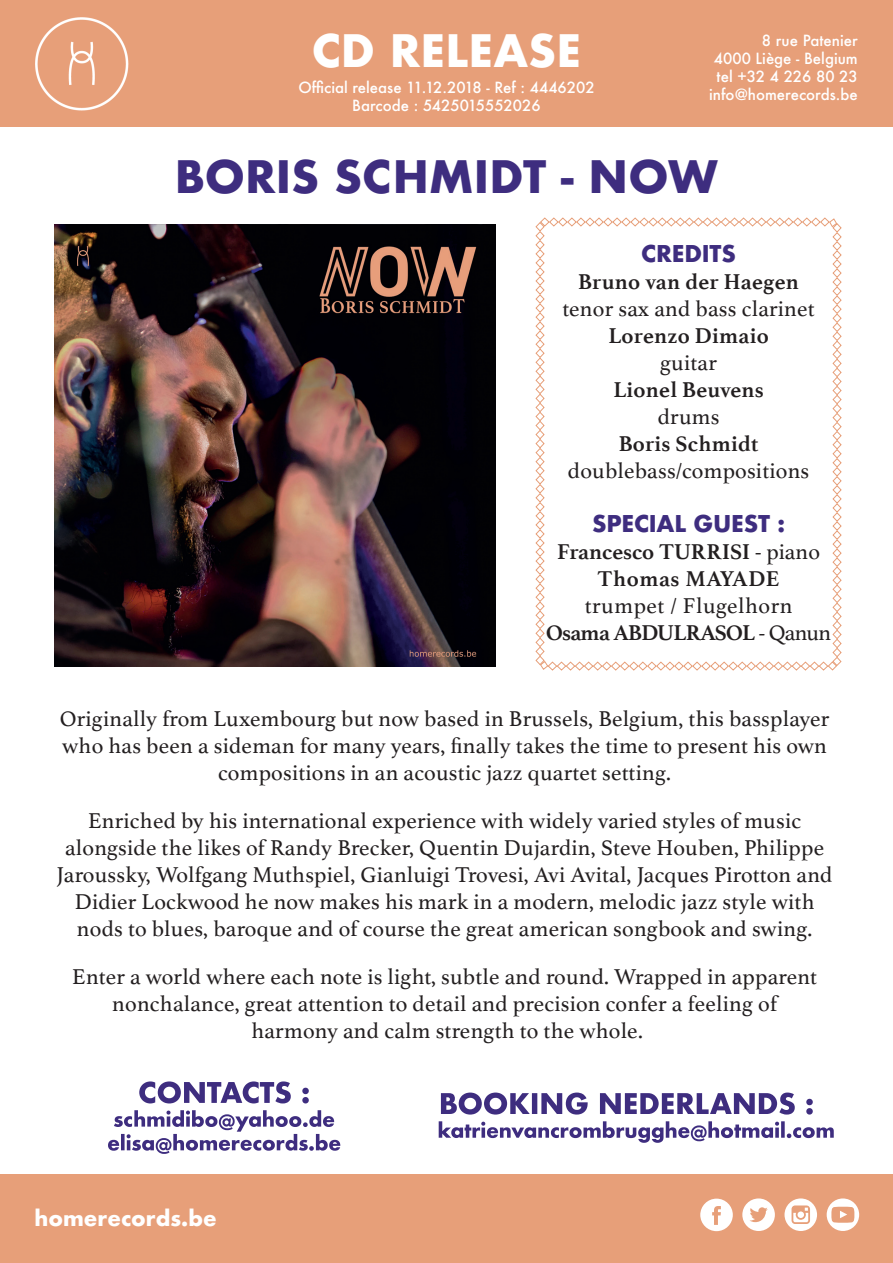
<style>
.page{position:relative;width:893px;height:1263px;background:#fff}
.page>*{position:absolute;margin:0;border:0;box-sizing:border-box;transform-origin:0 0}
.t1{font:700 43.5px "Futura";color:#3e2d7f}
.t2{font:700 43.5px "Futura";color:#fff}
.t3{font:22.5px/27px "Athelas";letter-spacing:.01em;color:#231f20;text-align:center}
.t4{font:700 22.5px/27px "Athelas";letter-spacing:.01em;color:#231f20;text-align:center}
.t5{font:700 22.5px "Futura";letter-spacing:-.01em;color:#3e2d7f}
.t6{font:700 21px "Futura";color:#fff}
.t7{font:500 15px/18px "Futura";color:#fff;text-align:right}
.s1{font-weight:400}
.s2{font-weight:700}
</style>
<div class="page">
<img style="left:54px;top:225px;width:441px;height:441px">
<div style="left:0;top:1175px;width:893px;height:88px;background:#e79f79"></div>
<div style="left:0;top:0;width:893px;height:126px;background:#e79f79"></div>
<img style="left:35px;top:17px;width:94px;height:94px">
<svg style="left:827px;top:1198px;width:32px;height:33px"></svg>
<svg style="left:784px;top:1198px;width:33px;height:33px"></svg>
<svg style="left:742px;top:1198px;width:33px;height:33px"></svg>
<svg style="left:700px;top:1198px;width:33px;height:33px"></svg>
<svg style="left:535px;top:217px;width:307px;height:454px"></svg>
<svg style="left:108px;top:1110px;width:232px;height:44px"></svg>
<svg style="left:139px;top:1081px;width:170px;height:22px"></svg>
<svg style="left:439px;top:1121px;width:395px;height:22px"></svg>
<svg style="left:441px;top:1092px;width:372px;height:22px"></svg>
<h1 class="t2" style="left:312px;top:19px;width:271px">CD RELEASE</h1>
<p class="t7" style="left:709px;top:32px;width:150px">8 rue Patenier<br>4000 Liège - Belgium tel +32 4 226 80 23 info@homerecords.be</p>
<p class="t7" style="left:298px;top:78px;width:298px;text-align:center">Official release 11.12.2018 - Ref : 4446202<br>Barcode : 5425015552026</p>
<h1 class="t1" style="left:175px;top:145px;width:545px">BORIS SCHMIDT - NOW</h1>
<p class="t5" style="left:641px;top:237px;width:96px">CREDITS</p>
<p class="t4" style="left:578px;top:267px;width:222px">Bruno van der Haegen</p>
<p class="t3" style="left:562px;top:294px;width:254px">tenor sax and bass clarinet</p>
<p class="t4" style="left:608px;top:321px;width:162px">Lorenzo Dimaio</p>
<p class="t3" style="left:660px;top:348px;width:58px">guitar</p>
<p class="t4" style="left:613px;top:375px;width:152px">Lionel Beuvens</p>
<p class="t3" style="left:658px;top:402px;width:63px">drums</p>
<p class="t4" style="left:619px;top:429px;width:141px">Boris Schmidt</p>
<p class="t3" style="left:568px;top:456px;width:243px">doublebass/compositions</p>
<p class="t5" style="left:592px;top:507px;width:195px">SPECIAL GUEST :</p>
<p class="t4" style="left:557px;top:537px;width:264px">Francesco TURRISI <span class="s1">- piano<br></span>Thomas MAYADE</p>
<p class="t3" style="left:546px;top:591px;width:287px">trumpet / Flugelhorn<br><span class="s2">Osama ABDULRASOL</span> - Qanun</p>
<p class="t3" style="left:60px;top:705px;width:771px">Originally from Luxembourg but now based in Brussels, Belgium, this bassplayer who has been a sideman for many years, finally takes the time to present his own compositions in an acoustic jazz quartet setting.</p>
<p class="t3" style="left:57px;top:807px;width:777px">Enriched by his international experience with widely varied styles of music alongside the likes of Randy Brecker, Quentin Dujardin, Steve Houben, Philippe Jaroussky, Wolfgang Muthspiel, Gianluigi Trovesi, Avi Avital, Jacques Pirotton and Didier Lockwood he now makes his mark in a modern, melodic jazz style with nods to blues, baroque and of course the great american songbook and swing.</p>
<p class="t3" style="left:72px;top:963px;width:746px">Enter a world where each note is light, subtle and round. Wrapped in apparent nonchalance, great attention to detail and precision confer a feeling of harmony and calm strength to the whole.</p>
<p class="t6" style="left:34px;top:1202px;width:184px">homerecords.be</p>
</div>
